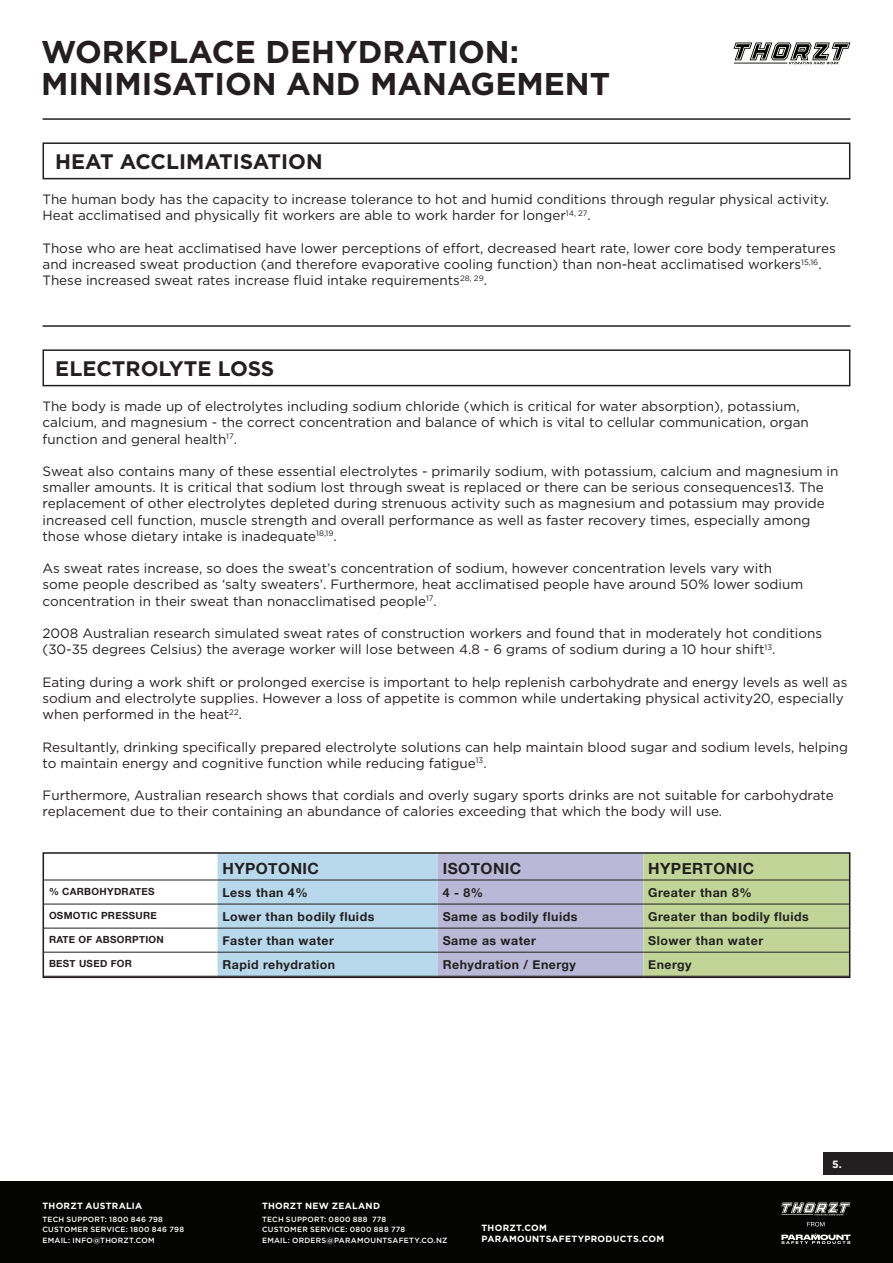
<style>
.page{position:relative;width:893px;height:1263px;background:#fff}
.page>*{position:absolute;margin:0;border:0;box-sizing:border-box;transform-origin:0 0}
.t1{font:700 31.5px/31.5px "Gotham";color:#231f20}
.t2{font:700 21px "Gotham";color:#231f20}
.t3{font:700 15.45px "Helvetica Neue";letter-spacing:.03em;color:#231f20}
.t4{font:13.5px/16.2px "Gotham";color:#231f20}
.t5{font:700 12.3px "Helvetica Neue";letter-spacing:.04em;color:#231f20}
.t6{font:700 10.5px "Gotham";color:#fff}
.t7{font:700 9.9px "Helvetica Neue";letter-spacing:.03em;color:#231f20}
.t8{font:700 9px/11.2px "Gotham";letter-spacing:.03em;color:#fff}
.t9{font:500 7.5px/10.6px "Gotham";letter-spacing:.035em;color:#fff}
</style>
<div class="page">
<div style="left:0;top:1181px;width:893px;height:82px;background:#040503"></div>
<svg style="left:781px;top:1233px;width:69px;height:11px"></svg>
<svg style="left:807px;top:1222px;width:17px;height:4px"></svg>
<svg style="left:781px;top:1202px;width:69px;height:13px"></svg>
<hr style="left:781px;top:1214px;width:32px;height:1px;background:#fff">
<div style="left:824px;top:1152px;width:69px;height:23px;background:#231f20"></div>
<svg style="left:733px;top:43px;width:117px;height:21px"></svg>
<hr style="left:734px;top:63px;width:53px;height:1px;background:#040503">
<hr style="left:43px;top:118px;width:807px;height:2px;background:#231f20">
<hr style="left:43px;top:325px;width:807px;height:2px;background:#231f20">
<div style="left:43px;top:142px;width:807px;height:37px;border:2px solid #231f20"></div>
<div style="left:43px;top:349px;width:807px;height:37px;border:2px solid #231f20"></div>
<svg style="left:217px;top:855px;width:630px;height:120px"></svg>
<hr style="left:44px;top:880px;width:173px;height:1px;background:#231f20">
<hr style="left:44px;top:904px;width:173px;height:1px;background:#231f20">
<hr style="left:44px;top:928px;width:173px;height:1px;background:#231f20">
<hr style="left:44px;top:952px;width:173px;height:1px;background:#231f20">
<hr style="left:217px;top:880px;width:221px;height:1px;background:#231f20">
<hr style="left:438px;top:880px;width:205px;height:1px;background:#231f20">
<hr style="left:643px;top:880px;width:206px;height:1px;background:#231f20">
<hr style="left:217px;top:904px;width:221px;height:1px;background:#231f20">
<hr style="left:438px;top:904px;width:205px;height:1px;background:#231f20">
<hr style="left:643px;top:904px;width:206px;height:1px;background:#231f20">
<hr style="left:217px;top:928px;width:221px;height:1px;background:#231f20">
<hr style="left:438px;top:928px;width:205px;height:1px;background:#231f20">
<hr style="left:643px;top:928px;width:206px;height:1px;background:#231f20">
<hr style="left:217px;top:952px;width:221px;height:1px;background:#231f20">
<hr style="left:438px;top:952px;width:205px;height:1px;background:#231f20">
<hr style="left:643px;top:952px;width:206px;height:1px;background:#231f20">
<div style="left:43px;top:852px;width:807px;height:126px;border:2px solid #231f20"></div>
<p class="t1" style="left:41px;top:36px;width:571px">WORKPLACE DEHYDRATION:<br>MINIMISATION AND MANAGEMENT</p>
<p class="t2" style="left:55px;top:147px;width:269px">HEAT ACCLIMATISATION</p>
<p class="t4" style="left:43px;top:191px;width:788px">The human body has the capacity to increase tolerance to hot and humid conditions through regular physical activity.<br>Heat acclimatised and physically fit workers are able to work harder for longer<sup>14,</sup> <sup>27</sup>.</p>
<p class="t4" style="left:43px;top:240px;width:795px">Those who are heat acclimatised have lower perceptions of effort, decreased heart rate, lower core body temperatures and increased sweat production (and therefore evaporative cooling function) than non-heat acclimatised workers<sup>15,16</sup>.<br>These increased sweat rates increase fluid intake requirements<sup>28,</sup> <sup>29</sup>.</p>
<p class="t2" style="left:55px;top:354px;width:221px">ELECTROLYTE LOSS</p>
<p class="t4" style="left:43px;top:398px;width:768px">The body is made up of electrolytes including sodium chloride (which is critical for water absorption), potassium, calcium, and magnesium - the correct concentration and balance of which is vital to cellular communication, organ function and general health<sup>17</sup>.</p>
<p class="t4" style="left:43px;top:463px;width:797px">Sweat also contains many of these essential electrolytes - primarily sodium, with potassium, calcium and magnesium in smaller amounts. It is critical that sodium lost through sweat is replaced or there can be serious consequences13. The replacement of other electrolytes depleted during strenuous activity such as magnesium and potassium may provide increased cell function, muscle strength and overall performance as well as faster recovery times, especially among those whose dietary intake is inadequate<sup>18,19</sup>.</p>
<p class="t4" style="left:43px;top:560px;width:762px">As sweat rates increase, so does the sweat’s concentration of sodium, however concentration levels vary with some people described as ‘salty sweaters’. Furthermore, heat acclimatised people have around 50% lower sodium concentration in their sweat than nonacclimatised people<sup>17</sup>.</p>
<p class="t4" style="left:43px;top:625px;width:781px">2008 Australian research simulated sweat rates of construction workers and found that in moderately hot conditions (30-35 degrees Celsius) the average worker will lose between 4.8 - 6 grams of sodium during a 10 hour shift<sup>13</sup>.</p>
<p class="t4" style="left:43px;top:673px;width:806px">Eating during a work shift or prolonged exercise is important to help replenish carbohydrate and energy levels as well as sodium and electrolyte supplies. However a loss of appetite is common while undertaking physical activity20, especially when performed in the heat<sup>22</sup>.</p>
<p class="t4" style="left:43px;top:738px;width:807px">Resultantly, drinking specifically prepared electrolyte solutions can help maintain blood sugar and sodium levels, helping to maintain energy and cognitive function while reducing fatigue<sup>13</sup>.</p>
<p class="t4" style="left:43px;top:787px;width:793px">Furthermore, Australian research shows that cordials and overly sugary sports drinks are not suitable for carbohydrate replacement due to their containing an abundance of calories exceeding that which the body will use.</p>
<p class="t3" style="left:222px;top:856px;width:98px">HYPOTONIC</p>
<p class="t3" style="left:443px;top:856px;width:80px">ISOTONIC</p>
<p class="t3" style="left:648px;top:856px;width:107px">HYPERTONIC</p>
<p class="t7" style="left:49px;top:883px;width:107px">% CARBOHYDRATES</p>
<p class="t5" style="left:222px;top:883px;width:87px">Less than 4%</p>
<p class="t5" style="left:443px;top:883px;width:42px">4 - 8%</p>
<p class="t5" style="left:648px;top:883px;width:105px">Greater than 8%</p>
<p class="t7" style="left:49px;top:907px;width:109px">OSMOTIC PRESSURE</p>
<p class="t5" style="left:222px;top:907px;width:153px">Lower than bodily fluids</p>
<p class="t5" style="left:443px;top:907px;width:136px">Same as bodily fluids</p>
<p class="t5" style="left:648px;top:907px;width:162px">Greater than bodily fluids</p>
<p class="t7" style="left:49px;top:931px;width:116px">RATE OF ABSORPTION</p>
<p class="t5" style="left:222px;top:931px;width:113px">Faster than water</p>
<p class="t5" style="left:443px;top:931px;width:95px">Same as water</p>
<p class="t5" style="left:648px;top:931px;width:116px">Slower than water</p>
<p class="t7" style="left:49px;top:955px;width:84px">BEST USED FOR</p>
<p class="t5" style="left:222px;top:955px;width:114px">Rapid rehydration</p>
<p class="t5" style="left:443px;top:955px;width:135px">Rehydration / Energy</p>
<p class="t5" style="left:648px;top:955px;width:45px">Energy</p>
<p class="t8" style="left:43px;top:1200px;width:101px">THORZT AUSTRALIA</p>
<p class="t9" style="left:43px;top:1213px;width:143px">TECH SUPPORT: 1800 846 798<br>CUSTOMER SERVICE: 1800 846 798<br>EMAIL: INFO@THORZT.COM</p>
<p class="t8" style="left:262px;top:1200px;width:119px">THORZT NEW ZEALAND</p>
<p class="t9" style="left:262px;top:1213px;width:187px">TECH SUPPORT: 0800 888 778<br>CUSTOMER SERVICE: 0800 888 778<br>EMAIL: ORDERS@PARAMOUNTSAFETY.CO.NZ</p>
<p class="t8" style="left:482px;top:1222px;width:184px">THORZT.COM<br>PARAMOUNTSAFETYPRODUCTS.COM</p>
<p class="t6" style="left:832px;top:1157px;width:11px">5.</p>
</div>
